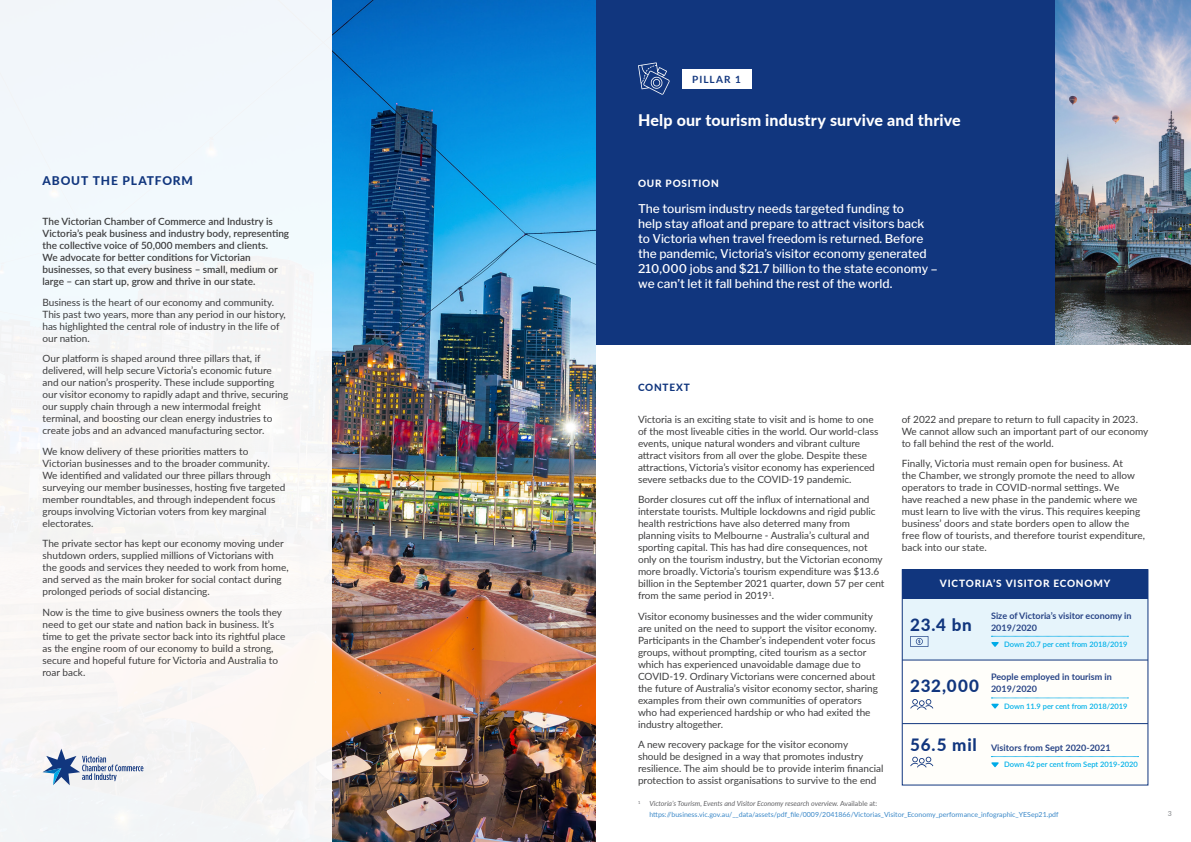
<style>
.page{position:relative;width:1191px;height:842px;background:#fff}
.page>*{position:absolute;margin:0;border:0;box-sizing:border-box;transform-origin:0 0}
.t1{font:800 17px "Lato";letter-spacing:.045em;color:#11367e}
.t2{font:800 16px "Lato";letter-spacing:.01em;color:#fff}
.t3{font:500 12px/15px "Libre Franklin";color:#fff}
.t4{font:800 12px "Lato";letter-spacing:.07em;color:#11367e}
.Body_Text{font:10px/12px "Lato";color:#3e3e3f}
.t5{font:600 10px/12px "Lato";color:#3e3e3f}
.t6{font:800 10px "Lato";letter-spacing:.08em;color:#fff}
.t7{font:800 10px "Lato";letter-spacing:.075em;color:#11367e}
.t8{font:700 10px "Lato";letter-spacing:.105em;color:#11367e}
.Body_Text-2{font:700 9px "Lato";color:#284486}
.Body_Text-3{font:600 7.5px "Lato";color:#00b1e9}
.Footnote{font:7px/11px "Lato";color:#3b88c8}
.t9{font:600 7px "Lato";color:#939598}
.Footnote-2{font:4.1px "Lato";color:#636366}
.s1{font-style:italic;color:#636366}
.s2{color:#636366}
</style>
<div class="page">
<div style="left:595px;top:0;width:596px;height:345px;background:#11367e"></div>
<img style="left:332px;top:0;width:263px;height:842px">
<div style="left:0;top:0;width:332px;height:842px;background:#f4f7f7"></div>
<div style="left:681px;top:69px;width:70px;height:19px;background:#fff"></div>
<svg style="left:638px;top:62px;width:32px;height:33px"></svg>
<svg style="left:43px;top:749px;width:100px;height:36px"></svg>
<div style="left:902px;top:583px;width:246px;height:202px;background:#fffefa"></div>
<div style="left:902px;top:599px;width:246px;height:61px;background:#e6f4fb"></div>
<div style="left:902px;top:569px;width:246px;height:30px;background:#11367e"></div>
<hr style="left:902px;top:660px;width:246px;height:1px;background:#11367e">
<hr style="left:902px;top:723px;width:246px;height:1px;background:#11367e">
<div style="left:902px;top:569px;width:246px;height:216px;border:1px solid #11367e"></div>
<svg style="left:910px;top:699px;width:23px;height:11px"></svg>
<svg style="left:910px;top:757px;width:23px;height:10px"></svg>
<svg style="left:910px;top:636px;width:18px;height:11px"></svg>
<img style="left:1055px;top:0;width:136px;height:345px">
<svg style="left:991px;top:636px;width:137px;height:11px"></svg>
<svg style="left:991px;top:698px;width:137px;height:11px"></svg>
<svg style="left:991px;top:756px;width:147px;height:11px"></svg>
<p class="t4" style="left:43px;top:172px;width:152px">ABOUT THE PLATFORM</p>
<p class="t5" style="left:43px;top:215px;width:248px">The Victorian Chamber of Commerce and Industry is Victoria’s peak business and industry body, representing the collective voice of 50,000 members and clients.<br>We advocate for better conditions for Victorian businesses, so that every business – small, medium or large – can start up, grow and thrive in our state.</p>
<p class="Body_Text" style="left:43px;top:296px;width:245px">Business is the heart of our economy and community.<br>This past two years, more than any period in our history, has highlighted the central role of industry in the life of our nation.</p>
<p class="Body_Text" style="left:43px;top:352px;width:247px">Our platform is shaped around three pillars that, if delivered, will help secure Victoria’s economic future and our nation’s prosperity. These include supporting our visitor economy to rapidly adapt and thrive, securing our supply chain through a new intermodal freight terminal, and boosting our clean energy industries to create jobs and an advanced manufacturing sector.</p>
<p class="Body_Text" style="left:43px;top:445px;width:244px">We know delivery of these priorities matters to Victorian businesses and to the broader community.<br>We identified and validated our three pillars through surveying our member businesses, hosting five targeted member roundtables, and through independent focus groups involving Victorian voters from key marginal electorates.</p>
<p class="Body_Text" style="left:43px;top:537px;width:248px">The private sector has kept our economy moving under shutdown orders, supplied millions of Victorians with the goods and services they needed to work from home, and served as the main broker for social contact during prolonged periods of social distancing.</p>
<p class="Body_Text" style="left:43px;top:606px;width:244px">Now is the time to give business owners the tools they need to get our state and nation back in business. It’s time to get the private sector back into its rightful place as the engine room of our economy to build a strong, secure and hopeful future for Victoria and Australia to roar back.</p>
<p class="t8" style="left:692px;top:72px;width:50px">PILLAR 1</p>
<p class="t2" style="left:638px;top:109px;width:324px">Help our tourism industry survive and thrive</p>
<p class="t6" style="left:638px;top:176px;width:82px">OUR POSITION</p>
<p class="t3" style="left:638px;top:201px;width:301px">The tourism industry needs targeted funding to<br>help stay afloat and prepare to attract visitors back to Victoria when travel freedom is returned. Before the pandemic, Victoria’s visitor economy generated 210,000 jobs and $21.7 billion to the state economy – we can’t let it fall behind the rest of the world.</p>
<p class="t7" style="left:638px;top:380px;width:53px">CONTEXT</p>
<p class="Body_Text" style="left:638px;top:413px;width:242px">Victoria is an exciting state to visit and is home to one of the most liveable cities in the world. Our world-class events, unique natural wonders and vibrant culture attract visitors from all over the globe. Despite these attractions, Victoria’s visitor economy has experienced severe setbacks due to the COVID-19 pandemic.</p>
<p class="Body_Text" style="left:638px;top:493px;width:248px">Border closures cut off the influx of international and interstate tourists. Multiple lockdowns and rigid public health restrictions have also deterred many from planning visits to Melbourne - Australia’s cultural and sporting capital. This has had dire consequences, not only on the tourism industry, but the Victorian economy more broadly. Victoria’s tourism expenditure was $13.6 billion in the September 2021 quarter, down 57 per cent from the same period in 2019<sup>1</sup>.</p>
<p class="Body_Text" style="left:638px;top:610px;width:241px">Visitor economy businesses and the wider community are united on the need to support the visitor economy.<br>Participants in the Chamber’s independent voter focus groups, without prompting, cited tourism as a sector which has experienced unavoidable damage due to COVID-19. Ordinary Victorians were concerned about the future of Australia’s visitor economy sector, sharing examples from their own communities of operators who had experienced hardship or who had exited the industry altogether.</p>
<p class="Body_Text" style="left:638px;top:738px;width:247px">A new recovery package for the visitor economy<br>should be designed in a way that promotes industry resilience. The aim should be to provide interim financial protection to assist organisations to survive to the end</p>
<p class="Body_Text" style="left:901px;top:413px;width:248px">of 2022 and prepare to return to full capacity in 2023.<br>We cannot allow such an important part of our economy to fall behind the rest of the world.</p>
<p class="Body_Text" style="left:901px;top:457px;width:245px">Finally, Victoria must remain open for business. At<br>the Chamber, we strongly promote the need to allow operators to trade in COVID-normal settings. We<br>have reached a new phase in the pandemic where we must learn to live with the virus. This requires keeping business’ doors and state borders open to allow the free flow of tourists, and therefore tourist expenditure, back into our state.</p>
<p class="t6" style="left:939px;top:575px;width:172px">VICTORIA’S VISITOR ECONOMY</p>
<p class="Body_Text-2" style="left:991px;top:609px;width:142px">Size of Victoria’s visitor economy in</p>
<p class="t1" style="left:910px;top:612px;width:63px">23.4 bn</p>
<p class="Body_Text-2" style="left:991px;top:621px;width:47px">2019/2020</p>
<p class="Body_Text-3" style="left:1004px;top:639px;width:125px">Down 20.7 per cent from 2018/2019</p>
<p class="Body_Text-2" style="left:991px;top:670px;width:122px">People employed in tourism in</p>
<p class="t1" style="left:910px;top:674px;width:70px">232,000</p>
<p class="Body_Text-2" style="left:991px;top:682px;width:47px">2019/2020</p>
<p class="Body_Text-3" style="left:1004px;top:700px;width:125px">Down 11.9 per cent from 2018/2019</p>
<p class="t1" style="left:910px;top:732px;width:68px">56.5 mil</p>
<p class="Body_Text-2" style="left:991px;top:741px;width:121px">Visitors from Sept 2020-2021</p>
<p class="Body_Text-3" style="left:1004px;top:759px;width:135px">Down 42 per cent from Sept 2019-2020</p>
<p class="Footnote-2" style="left:638px;top:799px;width:4px">1</p>
<p class="Footnote" style="left:649px;top:798px;width:411px"><span class="s1">Victoria’s Tourism, Events and Visitor Economy research overview.</span> <span class="s2">Available at: </span>https://business.vic.gov.au/__data/assets/pdf_file/0009/2041866/Victorias_Visitor_Economy_performance_infographic_YESep21.pdf</p>
<p class="t9" style="left:1167px;top:809px;width:6px">3</p>
</div>
